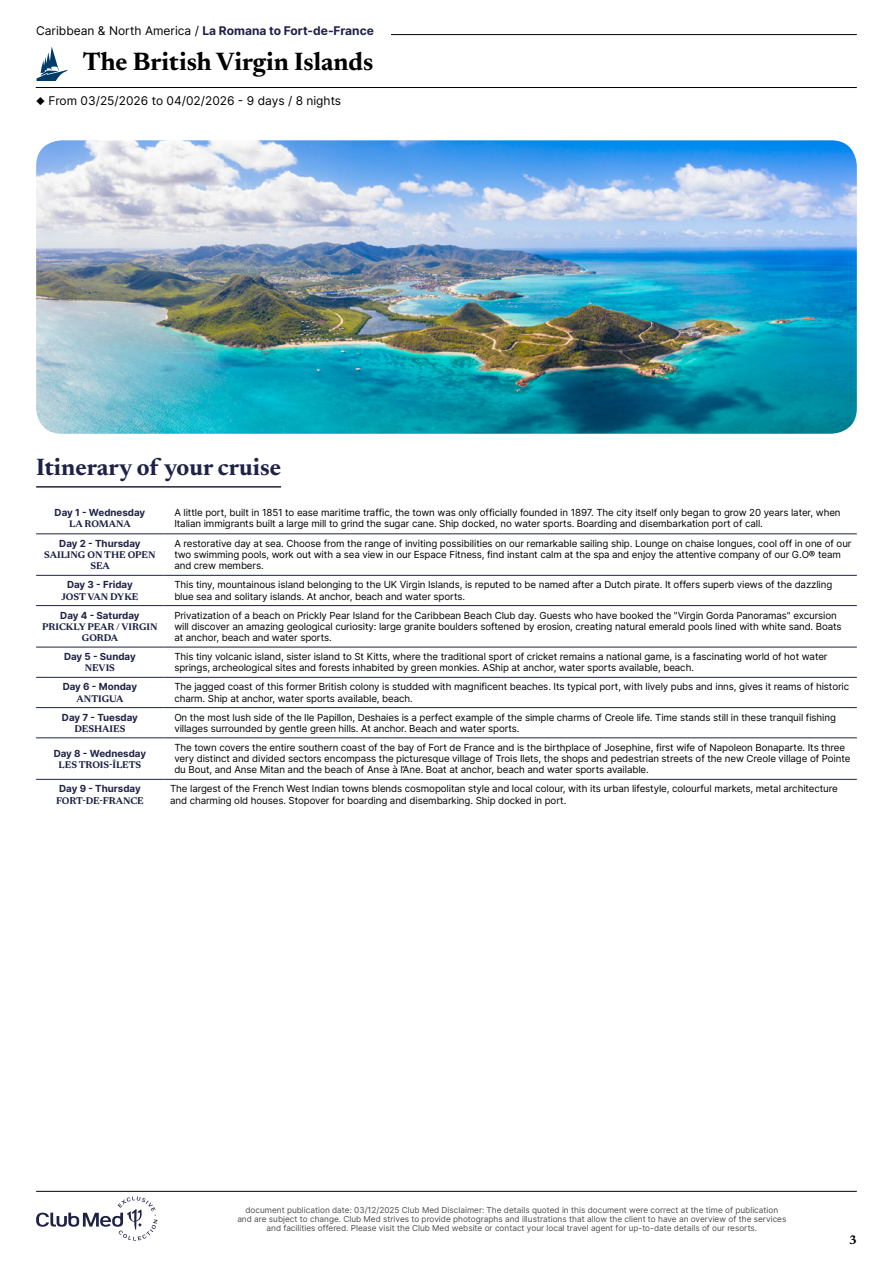
<style>
.page{position:relative;width:893px;height:1263px;background:#fff}
.page>*{position:absolute;margin:0;border:0;box-sizing:border-box;transform-origin:0 0}
.t1{font:700 25.5px "Newsreader 24 pt";color:#000}
.t2{font:700 24px "Newsreader 24 pt";color:#1e2346}
.t3{font:700 12.6px "Newsreader 24 pt";color:#000}
.t4{font:700 12px "Inter";color:#1e2346}
.t5{font:12px "Inter";color:#000}
.t6{font:9.75px/11.2px "Inter";letter-spacing:-.01em;color:#000}
.t7{font:700 9.75px "Inter";color:#1e2346}
.t8{font:700 9.75px/11.2px "Newsreader 24 pt";color:#1e2346;text-align:center}
.t9{font:8.25px/9px "Inter";color:#4d4d4d;text-align:center}
.s1{font-weight:400;color:#000}
</style>
<div class="page">
<hr style="left:107px;top:34px;width:750px;height:1px;background:#000">
<hr style="left:36px;top:87px;width:821px;height:1px;background:#000">
<svg style="left:36px;top:47px;width:32px;height:34px"></svg>
<div style="left:36px;top:26px;width:355px;height:17px;background:#fff"></div>
<img style="left:36px;top:140px;width:821px;height:294px">
<hr style="left:36px;top:486px;width:245px;height:2px;background:#1e2346">
<hr style="left:36px;top:534px;width:128px;height:1px;background:#1e2346">
<hr style="left:164px;top:534px;width:693px;height:1px;background:#1e2346">
<hr style="left:36px;top:575px;width:128px;height:1px;background:#1e2346">
<hr style="left:164px;top:575px;width:693px;height:1px;background:#1e2346">
<hr style="left:36px;top:605px;width:128px;height:1px;background:#1e2346">
<hr style="left:164px;top:605px;width:693px;height:1px;background:#1e2346">
<hr style="left:36px;top:647px;width:128px;height:1px;background:#1e2346">
<hr style="left:164px;top:647px;width:693px;height:1px;background:#1e2346">
<hr style="left:36px;top:677px;width:128px;height:1px;background:#1e2346">
<hr style="left:164px;top:677px;width:693px;height:1px;background:#1e2346">
<hr style="left:36px;top:707px;width:128px;height:1px;background:#1e2346">
<hr style="left:164px;top:707px;width:693px;height:1px;background:#1e2346">
<hr style="left:36px;top:737px;width:128px;height:1px;background:#1e2346">
<hr style="left:36px;top:779px;width:128px;height:1px;background:#1e2346">
<hr style="left:164px;top:737px;width:693px;height:1px;background:#1e2346">
<hr style="left:164px;top:779px;width:693px;height:1px;background:#1e2346">
<svg style="left:36px;top:1196px;width:122px;height:44px"></svg>
<hr style="left:36px;top:1191px;width:821px;height:1px;background:#000">
<p class="t4" style="left:36px;top:22px;width:339px"><span class="s1">Caribbean &amp; North America /</span> La Romana to Fort-de-France</p>
<h1 class="t1" style="left:83px;top:43px;width:292px">The British Virgin Islands</h1>
<p class="t5" style="left:36px;top:92px;width:307px">◆ From 03/25/2026 to 04/02/2026 - 9 days / 8 nights</p>
<h2 class="t2" style="left:36px;top:450px;width:246px">Itinerary of your cruise</h2>
<p class="t7" style="left:55px;top:506px;width:92px">Day 1 - Wednesday</p>
<p class="t8" style="left:69px;top:518px;width:63px">LA ROMANA</p>
<p class="t6" style="left:174px;top:507px;width:668px">A little port, built in 1851 to ease maritime traffic, the town was only officially founded in 1897. The city itself only began to grow 20 years later, when<br>Italian immigrants built a large mill to grind the sugar cane. Ship docked, no water sports. Boarding and disembarkation port of call.</p>
<p class="t7" style="left:59px;top:536px;width:83px">Day 2 - Thursday</p>
<p class="t8" style="left:44px;top:549px;width:113px">SAILING ON THE OPEN<br>SEA</p>
<p class="t6" style="left:174px;top:537px;width:679px">A restorative day at sea. Choose from the range of inviting possibilities on our remarkable sailing ship. Lounge on chaise longues, cool off in one of our two swimming pools, work out with a sea view in our Espace Fitness, find instant calm at the spa and enjoy the attentive company of our G.O® team and crew members.</p>
<p class="t7" style="left:67px;top:578px;width:67px">Day 3 - Friday</p>
<p class="t8" style="left:61px;top:590px;width:79px">JOST VAN DYKE</p>
<p class="t6" style="left:174px;top:579px;width:659px">This tiny, mountainous island belonging to the UK Virgin Islands, is reputed to be named after a Dutch pirate. It offers superb views of the dazzling blue sea and solitary islands. At anchor, beach and water sports.</p>
<p class="t7" style="left:60px;top:608px;width:81px">Day 4 - Saturday</p>
<p class="t8" style="left:42px;top:620px;width:117px">PRICKLY PEAR / VIRGIN<br>GORDA</p>
<p class="t6" style="left:174px;top:609px;width:669px">Privatization of a beach on Prickly Pear Island for the Caribbean Beach Club day. Guests who have booked the "Virgin Gorda Panoramas" excursion will discover an amazing geological curiosity: large granite boulders softened by erosion, creating natural emerald pools lined with white sand. Boats at anchor, beach and water sports.</p>
<p class="t7" style="left:64px;top:649px;width:73px">Day 5 - Sunday</p>
<p class="t8" style="left:85px;top:662px;width:32px">NEVIS</p>
<p class="t6" style="left:174px;top:651px;width:655px">This tiny volcanic island, sister island to St Kitts, where the traditional sport of cricket remains a national game, is a fascinating world of hot water springs, archeological sites and forests inhabited by green monkies. AShip at anchor, water sports available, beach.</p>
<p class="t7" style="left:63px;top:680px;width:76px">Day 6 - Monday</p>
<p class="t8" style="left:77px;top:692px;width:48px">ANTIGUA</p>
<p class="t6" style="left:174px;top:681px;width:676px">The jagged coast of this former British colony is studded with magnificent beaches. Its typical port, with lively pubs and inns, gives it reams of historic charm. Ship at anchor, water sports available, beach.</p>
<p class="t7" style="left:62px;top:710px;width:77px">Day 7 - Tuesday</p>
<p class="t8" style="left:74px;top:722px;width:53px">DESHAIES</p>
<p class="t6" style="left:174px;top:711px;width:663px">On the most lush side of the Ile Papillon, Deshaies is a perfect example of the simple charms of Creole life. Time stands still in these tranquil fishing villages surrounded by gentle green hills. At anchor. Beach and water sports.</p>
<p class="t7" style="left:54px;top:746px;width:94px">Day 8 - Wednesday</p>
<p class="t8" style="left:59px;top:758px;width:84px">LES TROIS-ÎLETS</p>
<p class="t6" style="left:174px;top:741px;width:678px">The town covers the entire southern coast of the bay of Fort de France and is the birthplace of Josephine, first wife of Napoleon Bonaparte. Its three very distinct and divided sectors encompass the picturesque village of Trois Ilets, the shops and pedestrian streets of the new Creole village of Pointe du Bout, and Anse Mitan and the beach of Anse à l’Ane. Boat at anchor, beach and water sports available.</p>
<p class="t7" style="left:59px;top:782px;width:83px">Day 9 - Thursday</p>
<p class="t8" style="left:56px;top:794px;width:89px">FORT-DE-FRANCE</p>
<p class="t6" style="left:170px;top:783px;width:669px">The largest of the French West Indian towns blends cosmopolitan style and local colour, with its urban lifestyle, colourful markets, metal architecture and charming old houses. Stopover for boarding and disembarking. Ship docked in port.</p>
<p class="t9" style="left:237px;top:1205px;width:551px">document publication date: 03/12/2025 Club Med Disclaimer: The details quoted in this document were correct at the time of publication and are subject to change. Club Med strives to provide photographs and illustrations that allow the client to have an overview of the services and facilities offered. Please visit the Club Med website or contact your local travel agent for up-to-date details of our resorts.</p>
<p class="t3" style="left:849px;top:1230px;width:9px">3</p>
</div>
